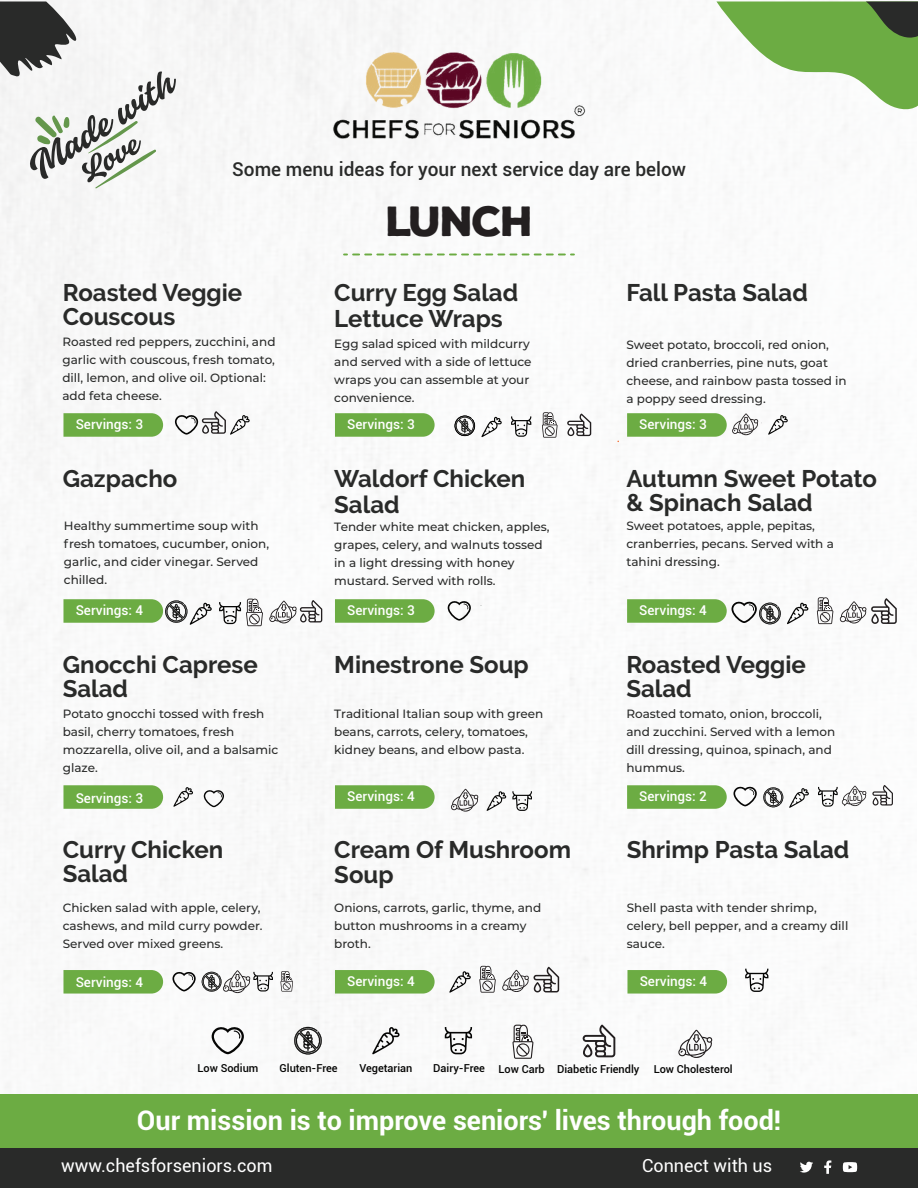
<style>
.page{position:relative;width:918px;height:1188px;background:#fff}
.page>*{position:absolute;margin:0;border:0;box-sizing:border-box;transform-origin:0 0}
.t1{font:900 40.8px "Nexa Rust Sans";letter-spacing:-.04em;color:#231f20}
.t2{font:700 27px "Roboto";color:#fff}
.t3{font:700 24px/24px "Raleway";color:#292a29}
.t4{font:500 19.05px "Roboto";color:#292a29}
.t5{font:18px "Roboto";color:#fff}
.t6{font:500 13.5px "Roboto";color:#fff}
.t7{font:500 12px/18px "Montserrat";color:#292a29}
.t8{font:500 10.95px "Roboto";color:#050504}
</style>
<div class="page">
<img style="left:0;top:0;width:917px;height:1094px">
<svg style="left:353px;top:254px;width:221px;height:1px"></svg>
<svg style="left:716px;top:2px;width:202px;height:110px"></svg>
<img style="left:333px;top:50px;width:252px;height:88px">
<div style="left:0;top:1147px;width:918px;height:41px;background:#292a29"></div>
<div style="left:0;top:1094px;width:918px;height:53px;background:#6cac43"></div>
<svg style="left:800px;top:1162px;width:13px;height:11px"></svg>
<svg style="left:824px;top:1160px;width:7px;height:14px"></svg>
<svg style="left:843px;top:1162px;width:14px;height:10px"></svg>
<svg style="left:0;top:2px;width:176px;height:187px"></svg>
<svg style="left:63px;top:413px;width:100px;height:24px;background:#72af4b"></svg>
<svg style="left:448px;top:601px;width:23px;height:20px"></svg>
<svg style="left:335px;top:413px;width:100px;height:24px;background:#72af4b"></svg>
<svg style="left:768px;top:415px;width:20px;height:20px"></svg>
<svg style="left:335px;top:599px;width:100px;height:24px;background:#72af4c"></svg>
<svg style="left:512px;top:791px;width:20px;height:20px"></svg>
<svg style="left:487px;top:791px;width:19px;height:20px"></svg>
<svg style="left:173px;top:787px;width:20px;height:20px"></svg>
<svg style="left:63px;top:785px;width:100px;height:24px;background:#72af4b"></svg>
<svg style="left:335px;top:785px;width:100px;height:24px;background:#72af4b"></svg>
<svg style="left:627px;top:785px;width:100px;height:24px;background:#72af4b"></svg>
<svg style="left:172px;top:971px;width:24px;height:20px"></svg>
<svg style="left:63px;top:970px;width:100px;height:24px;background:#72af4b"></svg>
<svg style="left:335px;top:970px;width:100px;height:24px;background:#72af4b"></svg>
<svg style="left:627px;top:970px;width:100px;height:24px;background:#72af4c"></svg>
<svg style="left:627px;top:413px;width:135px;height:24px"></svg>
<svg style="left:511px;top:416px;width:20px;height:21px"></svg>
<svg style="left:455px;top:416px;width:20px;height:20px"></svg>
<svg style="left:481px;top:417px;width:21px;height:20px"></svg>
<svg style="left:542px;top:412px;width:16px;height:26px"></svg>
<svg style="left:175px;top:411px;width:75px;height:24px"></svg>
<svg style="left:567px;top:414px;width:24px;height:22px"></svg>
<svg style="left:63px;top:599px;width:149px;height:26px"></svg>
<svg style="left:269px;top:600px;width:53px;height:24px"></svg>
<svg style="left:202px;top:970px;width:71px;height:23px"></svg>
<svg style="left:450px;top:789px;width:29px;height:23px"></svg>
<svg style="left:219px;top:598px;width:44px;height:28px"></svg>
<svg style="left:627px;top:599px;width:154px;height:25px"></svg>
<svg style="left:787px;top:603px;width:21px;height:21px"></svg>
<svg style="left:839px;top:598px;width:58px;height:26px"></svg>
<svg style="left:817px;top:597px;width:16px;height:27px"></svg>
<svg style="left:204px;top:790px;width:20px;height:17px"></svg>
<svg style="left:745px;top:969px;width:23px;height:23px"></svg>
<svg style="left:733px;top:786px;width:24px;height:20px"></svg>
<svg style="left:763px;top:787px;width:20px;height:20px"></svg>
<svg style="left:789px;top:788px;width:20px;height:20px"></svg>
<svg style="left:818px;top:785px;width:75px;height:22px"></svg>
<svg style="left:449px;top:971px;width:22px;height:22px"></svg>
<svg style="left:502px;top:967px;width:57px;height:26px"></svg>
<svg style="left:479px;top:966px;width:17px;height:27px"></svg>
<svg style="left:280px;top:971px;width:13px;height:21px"></svg>
<svg style="left:445px;top:1027px;width:27px;height:27px"></svg>
<svg style="left:212px;top:1026px;width:32px;height:28px"></svg>
<svg style="left:294px;top:1027px;width:28px;height:28px"></svg>
<svg style="left:372px;top:1027px;width:28px;height:27px"></svg>
<svg style="left:583px;top:1025px;width:32px;height:33px"></svg>
<svg style="left:678px;top:1030px;width:35px;height:28px"></svg>
<svg style="left:512px;top:1024px;width:21px;height:35px"></svg>
<h3 class="t4" style="left:232px;top:155px;width:455px">Some menu ideas for your next service day are below</h3>
<h1 class="t1" style="left:386px;top:194px;width:149px">LUNCH</h1>
<h3 class="t3" style="left:63px;top:281px;width:181px">Roasted Veggie<br>Couscous</h3>
<p class="t7" style="left:62px;top:333px;width:215px">Roasted red peppers, zucchini, and garlic with couscous, fresh tomato, dill, lemon, and olive oil. Optional: add feta cheese.</p>
<p class="t6" style="left:76px;top:415px;width:69px">Servings: 3</p>
<h3 class="t3" style="left:63px;top:467px;width:116px">Gazpacho</h3>
<p class="t7" style="left:64px;top:516px;width:207px">Healthy summertime soup with fresh tomatoes, cucumber, onion, garlic, and cider vinegar. Served chilled.</p>
<p class="t6" style="left:76px;top:601px;width:69px">Servings: 4</p>
<h3 class="t3" style="left:63px;top:653px;width:197px">Gnocchi Caprese<br>Salad</h3>
<p class="t7" style="left:63px;top:705px;width:217px">Potato gnocchi tossed with fresh basil, cherry tomatoes, fresh mozzarella, olive oil, and a balsamic glaze.</p>
<p class="t6" style="left:76px;top:788px;width:69px">Servings: 3</p>
<h3 class="t3" style="left:63px;top:837px;width:162px">Curry Chicken<br>Salad</h3>
<p class="t7" style="left:63px;top:898px;width:201px">Chicken salad with apple, celery, cashews, and mild curry powder.<br>Served over mixed greens.</p>
<p class="t6" style="left:76px;top:973px;width:69px">Servings: 4</p>
<h3 class="t3" style="left:334px;top:280px;width:185px;line-height:25.7px">Curry Egg Salad<br>Lettuce Wraps</h3>
<p class="t7" style="left:334px;top:334px;width:199px">Egg salad spiced with mildcurry and served with a side of lettuce wraps you can assemble at your convenience.</p>
<p class="t6" style="left:347px;top:415px;width:69px">Servings: 3</p>
<h3 class="t3" style="left:334px;top:466px;width:192px;line-height:25.7px">Waldorf Chicken<br>Salad</h3>
<p class="t7" style="left:334px;top:517px;width:217px">Tender white meat chicken, apples, grapes, celery, and walnuts tossed in a light dressing with honey mustard. Served with rolls.</p>
<p class="t6" style="left:347px;top:601px;width:69px">Servings: 3</p>
<h3 class="t3" style="left:334px;top:653px;width:196px">Minestrone Soup</h3>
<p class="t7" style="left:334px;top:705px;width:211px">Traditional Italian soup with green beans, carrots, celery, tomatoes, kidney beans, and elbow pasta.</p>
<p class="t6" style="left:347px;top:787px;width:69px">Servings: 4</p>
<h3 class="t3" style="left:334px;top:837px;width:238px;line-height:25.7px">Cream Of Mushroom<br>Soup</h3>
<p class="t7" style="left:334px;top:898px;width:208px">Onions, carrots, garlic, thyme, and button mushrooms in a creamy broth.</p>
<p class="t6" style="left:347px;top:972px;width:69px">Servings: 4</p>
<h3 class="t3" style="left:626px;top:281px;width:183px">Fall Pasta Salad</h3>
<p class="t7" style="left:626px;top:336px;width:222px">Sweet potato, broccoli, red onion, dried cranberries, pine nuts, goat cheese, and rainbow pasta tossed in a poppy seed dressing.</p>
<p class="t6" style="left:639px;top:415px;width:69px">Servings: 3</p>
<h3 class="t3" style="left:626px;top:467px;width:252px">Autumn Sweet Potato &amp; Spinach Salad</h3>
<p class="t7" style="left:626px;top:516px;width:209px">Sweet potatoes, apple, pepitas, cranberries, pecans. Served with a tahini dressing.</p>
<p class="t6" style="left:639px;top:601px;width:69px">Servings: 4</p>
<h3 class="t3" style="left:626px;top:653px;width:181px">Roasted Veggie<br>Salad</h3>
<p class="t7" style="left:626px;top:704px;width:210px">Roasted tomato, onion, broccoli, and zucchini. Served with a lemon dill dressing, quinoa, spinach, and hummus.</p>
<p class="t6" style="left:639px;top:787px;width:69px">Servings: 2</p>
<h3 class="t3" style="left:627px;top:837px;width:224px">Shrimp Pasta Salad</h3>
<p class="t7" style="left:627px;top:898px;width:223px">Shell pasta with tender shrimp, celery, bell pepper, and a creamy dill sauce.</p>
<p class="t6" style="left:640px;top:972px;width:69px">Servings: 4</p>
<p class="t8" style="left:197px;top:1060px;width:62px">Low Sodium</p>
<p class="t8" style="left:279px;top:1060px;width:60px">Gluten-Free</p>
<p class="t8" style="left:359px;top:1060px;width:55px">Vegetarian</p>
<p class="t8" style="left:433px;top:1060px;width:113px">Dairy-Free Low Carb</p>
<p class="t8" style="left:557px;top:1062px;width:84px">Diabetic Friendly</p>
<p class="t8" style="left:654px;top:1062px;width:81px">Low Cholesterol</p>
<h2 class="t2" style="left:137px;top:1101px;width:646px">Our mission is to improve seniors' lives through food!</h2>
<h3 class="t5" style="left:61px;top:1153px;width:213px">www.chefsforseniors.com</h3>
<h3 class="t5" style="left:642px;top:1153px;width:132px">Connect with us</h3>
</div>
